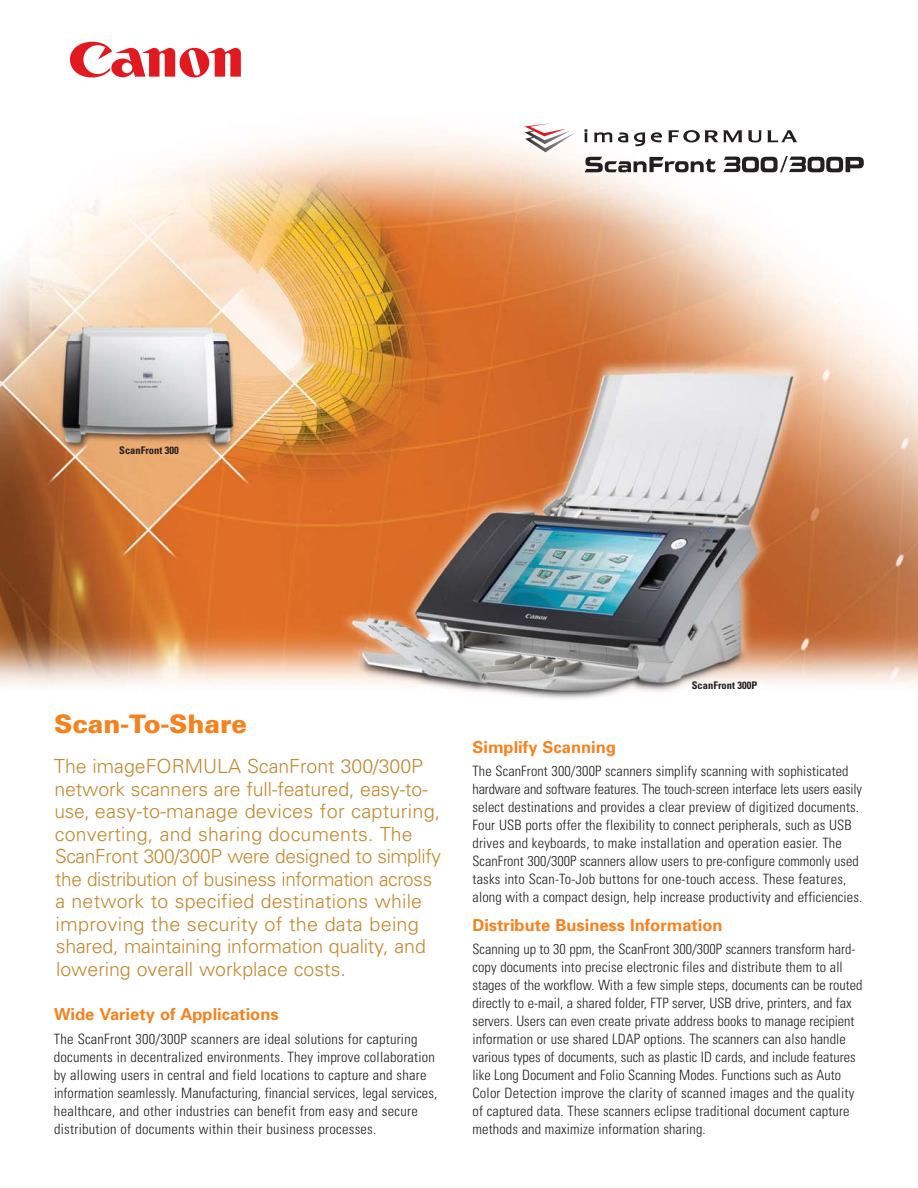
<style>
.page{position:relative;width:918px;height:1188px;background:#fff}
.page>*{position:absolute;margin:0;border:0;box-sizing:border-box;transform-origin:0 0}
.t1{font:900 25.5px "Univers";color:#f5821f}
.t2{font:300 19.5px/22.5px "Univers 45";color:#c38830}
.t3{font:700 16.5px "Univers";color:#f5821f}
.t4{font:300 condensed 14.25px/18px "Univers";letter-spacing:.01em;color:#231f20}
.t5{font:700 condensed 10.5px "Univers";color:#231f20}
</style>
<div class="page">
<img style="left:0;top:123px;width:918px;height:576px">
<svg style="left:70px;top:42px;width:171px;height:36px"></svg>
<svg style="left:584px;top:129px;width:3px;height:13px"></svg>
<svg style="left:594px;top:132px;width:18px;height:10px"></svg>
<svg style="left:618px;top:132px;width:10px;height:10px"></svg>
<svg style="left:634px;top:132px;width:11px;height:14px"></svg>
<svg style="left:651px;top:132px;width:11px;height:10px"></svg>
<svg style="left:668px;top:130px;width:74px;height:12px"></svg>
<svg style="left:748px;top:130px;width:50px;height:12px"></svg>
<svg style="left:525px;top:130px;width:50px;height:22px"></svg>
<div style="left:549px;top:124px;width:16px;height:5px;background:#fff"></div>
<svg style="left:585px;top:157px;width:131px;height:15px"></svg>
<svg style="left:723px;top:156px;width:141px;height:16px"></svg>
<p class="t5" style="left:119px;top:446px;width:61px">ScanFront 300</p>
<h1 class="t1" style="left:54px;top:714px;width:195px">Scan-To-Share</h1>
<p class="t2" style="left:54px;top:757px;width:388px">The imageFORMULA ScanFront 300/300P network scanners are full-featured, easy-to&shy;use, easy-to-manage devices for capturing, converting, and sharing documents. The ScanFront 300/300P were designed to simplify the distribution of business information across a network to specified destinations while improving the security of the data being shared, maintaining information quality, and lowering overall workplace costs.</p>
<p class="t3" style="left:54px;top:1008px;width:226px">Wide Variety of Applications</p>
<p class="t4" style="left:54px;top:1031px;width:385px">The ScanFront 300/300P scanners are ideal solutions for capturing documents in decentralized environments. They improve collaboration by allowing users in central and field locations to capture and share information seamlessly. Manufacturing, financial services, legal services, healthcare, and other industries can benefit from easy and secure distribution of documents within their business processes.</p>
<p class="t5" style="left:692px;top:682px;width:67px">ScanFront 300P</p>
<p class="t3" style="left:473px;top:741px;width:145px">Simplify Scanning</p>
<p class="t4" style="left:473px;top:764px;width:391px">The ScanFront 300/300P scanners simplify scanning with sophisticated hardware and software features. The touch-screen interface lets users easily select destinations and provides a clear preview of digitized documents.<br>Four USB ports offer the flexibility to connect peripherals, such as USB drives and keyboards, to make installation and operation easier. The ScanFront 300/300P scanners allow users to pre-configure commonly used tasks into Scan-To-Job buttons for one-touch access. These features, along with a compact design, help increase productivity and efficiencies.</p>
<p class="t3" style="left:473px;top:919px;width:252px">Distribute Business Information</p>
<p class="t4" style="left:472px;top:941px;width:391px">Scanning up to 30 ppm, the ScanFront 300/300P scanners transform hard&shy;copy documents into precise electronic files and distribute them to all stages of the workflow. With a few simple steps, documents can be routed directly to e-mail, a shared folder, FTP server, USB drive, printers, and fax servers. Users can even create private address books to manage recipient information or use shared LDAP options. The scanners can also handle various types of documents, such as plastic ID cards, and include features like Long Document and Folio Scanning Modes. Functions such as Auto Color Detection improve the clarity of scanned images and the quality of captured data. These scanners eclipse traditional document capture methods and maximize information sharing.</p>
</div>
